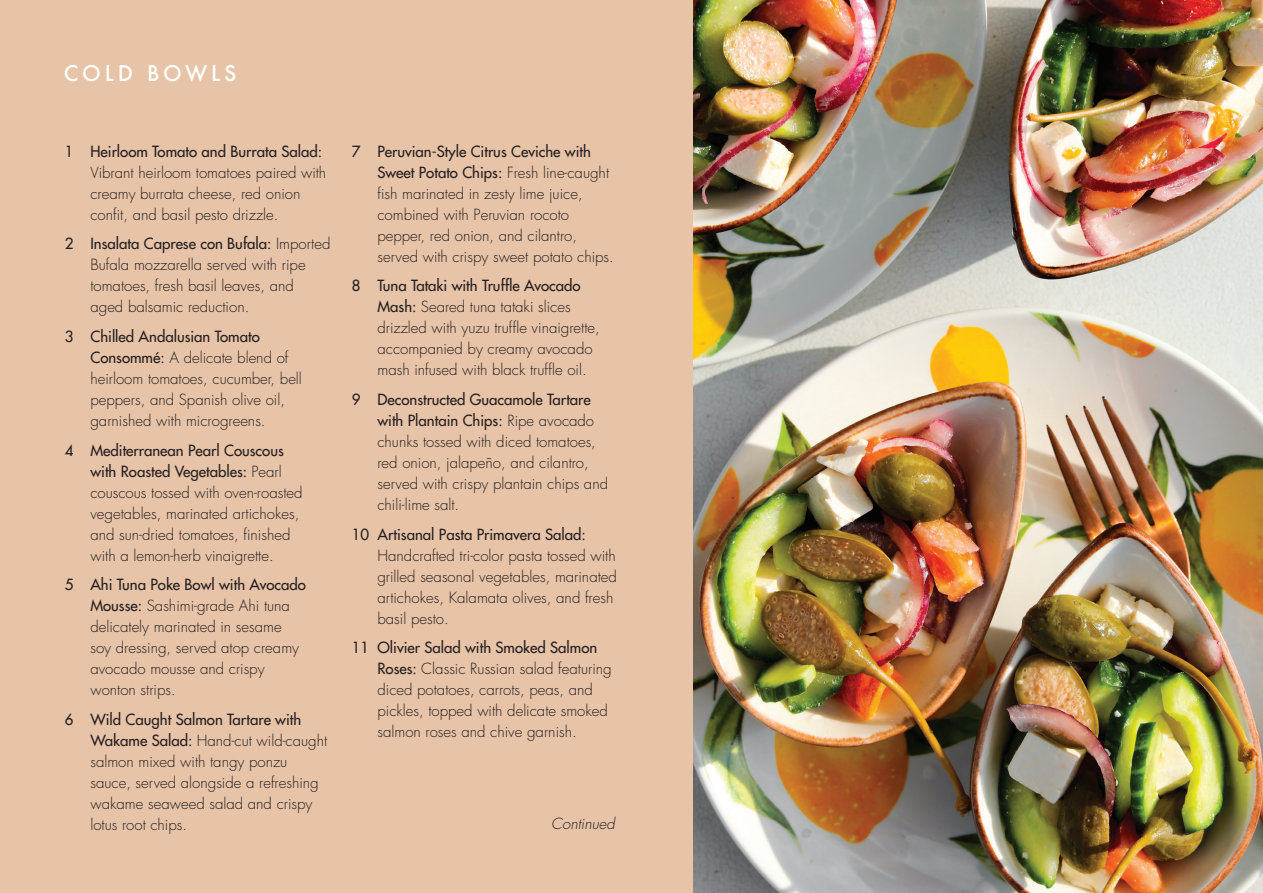
<style>
.page{position:relative;width:1263px;height:893px;background:#fff}
.page>*{position:absolute;margin:0;border:0;box-sizing:border-box;transform-origin:0 0}
.t1{font:500 21px "Futura";letter-spacing:.18em;color:#fff}
.t2{font:300 15px/21px "Futura Std";color:#231f20}
.t3{font:500 15px "Futura Std";color:#231f20}
.t4{font:italic 300 15px "Futura Std";color:#231f20}
.s1{font-weight:500}
</style>
<div class="page">
<div style="left:0;top:0;width:693px;height:893px;background:#e7c3a7"></div>
<img style="left:693px;top:0;width:570px;height:893px">
<h1 class="t1" style="left:64px;top:59px;width:174px">COLD BOWLS</h1>
<p class="t3" style="left:65px;top:142px;width:259px">1 Heirloom Tomato and Burrata Salad:</p>
<p class="t2" style="left:90px;top:162px;width:237px">Vibrant heirloom tomatoes paired with creamy burrata cheese, red onion confit, and basil pesto drizzle.</p>
<p class="t2" style="left:90px;top:234px;width:241px;text-indent:-26px"><span class="s1">2 Insalata Caprese con Bufala:</span> Imported Bufala mozzarella served with ripe tomatoes, fresh basil leaves, and aged balsamic reduction.</p>
<p class="t2" style="left:90px;top:326px;width:213px;text-indent:-26px"><span class="s1">3 Chilled Andalusian Tomato<br>Consommé:</span> A delicate blend of heirloom tomatoes, cucumber, bell peppers, and Spanish olive oil, garnished with microgreens.</p>
<p class="t2" style="left:90px;top:440px;width:214px;text-indent:-26px"><span class="s1">4 Mediterranean Pearl Couscous with Roasted Vegetables:</span> Pearl couscous tossed with oven-roasted vegetables, marinated artichokes, and sun-dried tomatoes, finished with a lemon-herb vinaigrette.</p>
<p class="t2" style="left:90px;top:574px;width:217px;text-indent:-26px"><span class="s1">5 Ahi Tuna Poke Bowl with Avocado<br>Mousse:</span> Sashimi-grade Ahi tuna delicately marinated in sesame soy dressing, served atop creamy avocado mousse and crispy wonton strips.</p>
<p class="t2" style="left:90px;top:709px;width:238px;text-indent:-26px"><span class="s1">6 Wild Caught Salmon Tartare with<br>Wakame Salad:</span> Hand-cut wild-caught salmon mixed with tangy ponzu sauce, served alongside a refreshing wakame seaweed salad and crispy lotus root chips.</p>
<p class="t2" style="left:377px;top:141px;width:238px;text-indent:-26px"><span class="s1">7 Peruvian-Style Citrus Ceviche with Sweet Potato Chips:</span> Fresh line-caught fish marinated in zesty lime juice, combined with Peruvian rocoto pepper, red onion, and cilantro, served with crispy sweet potato chips.</p>
<p class="t2" style="left:377px;top:276px;width:224px;text-indent:-26px"><span class="s1">8 Tuna Tataki with Truffle Avocado Mash:</span> Seared tuna tataki slices drizzled with yuzu truffle vinaigrette, accompanied by creamy avocado mash infused with black truffle oil.</p>
<p class="t2" style="left:377px;top:389px;width:232px;text-indent:-26px"><span class="s1">9 Deconstructed Guacamole Tartare with Plantain Chips:</span> Ripe avocado chunks tossed with diced tomatoes, red onion, jalapeño, and cilantro, served with crispy plantain chips and chili-lime salt.</p>
<p class="t3" style="left:352px;top:525px;width:235px">10 Artisanal Pasta Primavera Salad:</p>
<p class="t2" style="left:377px;top:545px;width:241px">Handcrafted tri-color pasta tossed with grilled seasonal vegetables, marinated artichokes, Kalamata olives, and fresh basil pesto.</p>
<p class="t2" style="left:377px;top:637px;width:236px;text-indent:-26px"><span class="s1">11 Olivier Salad with Smoked Salmon Roses:</span> Classic Russian salad featuring diced potatoes, carrots, peas, and pickles, topped with delicate smoked salmon roses and chive garnish.</p>
<p class="t4" style="left:551px;top:815px;width:65px">Continued</p>
</div>
